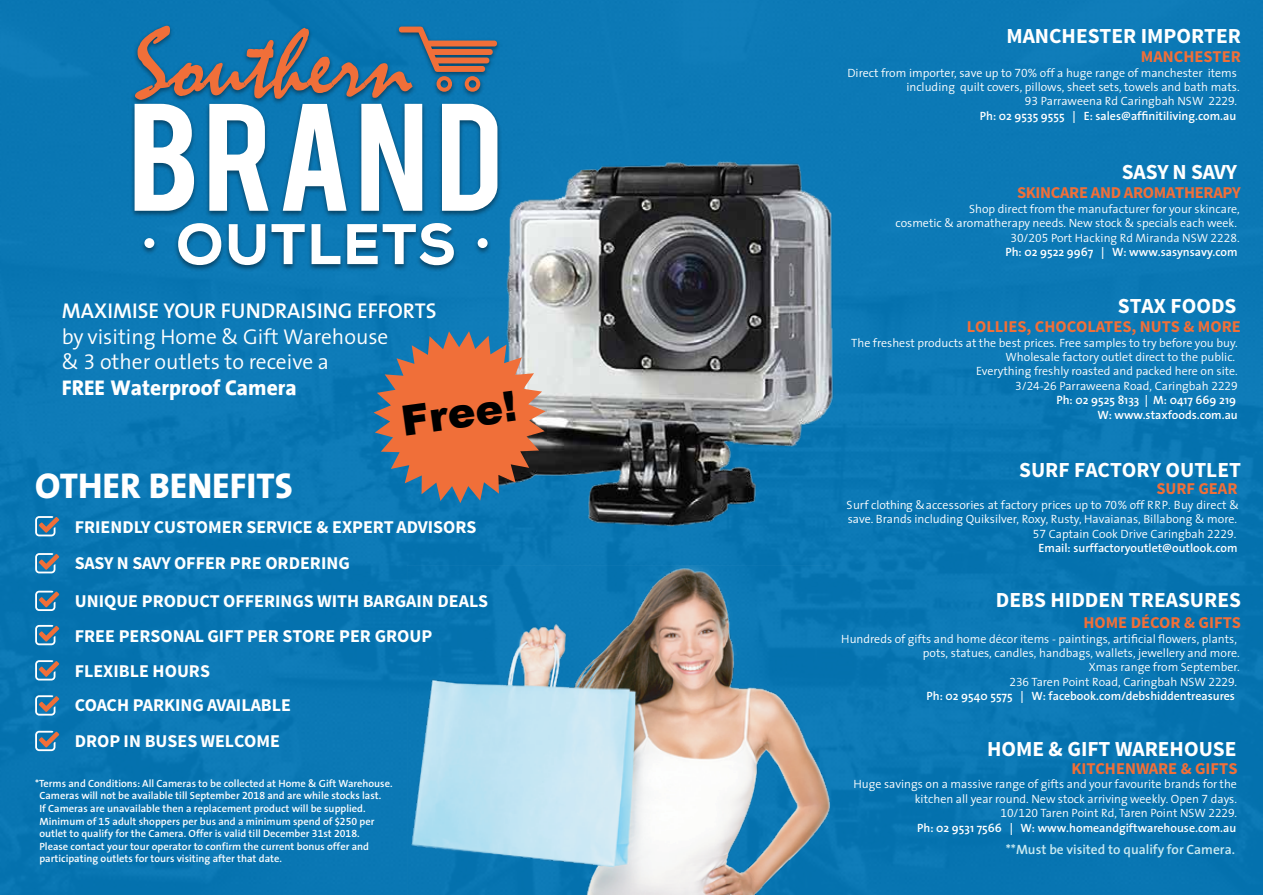
<style>
.page{position:relative;width:1263px;height:895px;background:#0b78b5}
.page>*{position:absolute;margin:0;border:0;box-sizing:border-box;transform-origin:0 0}
.t1{font:900 41.7px "Arial";color:#000}
.t2{font:36px "The Sans Extra Bold Caps";color:#fff}
.t3{font:700 21.45px "Source Sans Pro";color:#fff}
.t4{font:300 21.45px/25.8px "The Sans CPQ Semi";color:#fff}
.t5{font:600 21.45px "The Sans";color:#fff}
.t6{font:800 21.45px "The Sans";color:#fff}
.t7{font:700 18px/36px "Source Sans Pro";color:#fff}
.t8{font:700 16.5px "Source Sans Pro";color:#f06f39}
.t9{font:700 16.5px "Source Sans Pro";letter-spacing:-.02em;color:#f06f39}
.t10{font:600 13.5px "The Sans";color:#caeaf1}
.t11{font:300 12px/14.4px "The Sans CPQ Semi";color:#fff;text-align:right}
.t12{font:600 12px/14.4px "The Sans";color:#fff;text-align:right}
.t13{font:700 10.5px/12.6px "The Sans CPQ Semi";color:#fff}
</style>
<div class="page">
<img style="left:411px;top:567px;width:419px;height:328px">
<img style="left:132px;top:25px;width:367px;height:245px">
<div style="left:144px;top:238px;width:10px;height:10px;background:#fff;border-radius:50%"></div>
<svg style="left:135px;top:26px;width:363px;height:185px"></svg>
<svg style="left:178px;top:223px;width:43px;height:42px"></svg>
<svg style="left:229px;top:224px;width:36px;height:41px"></svg>
<svg style="left:271px;top:224px;width:8px;height:40px"></svg>
<svg style="left:35px;top:591px;width:24px;height:20px"></svg>
<svg style="left:35px;top:553px;width:24px;height:20px"></svg>
<svg style="left:35px;top:695px;width:24px;height:20px"></svg>
<svg style="left:35px;top:516px;width:24px;height:20px"></svg>
<svg style="left:35px;top:625px;width:24px;height:20px"></svg>
<svg style="left:35px;top:731px;width:24px;height:20px"></svg>
<svg style="left:35px;top:660px;width:24px;height:20px"></svg>
<img style="left:279px;top:116px;width:554px;height:451px">
<svg style="left:373px;top:331px;width:173px;height:172px"></svg>
<h3 class="t5" style="left:62px;top:293px;width:376px">MAXIMISE YOUR FUNDRAISING EFFORTS</h3>
<h3 class="t4" style="left:62px;top:324px;width:328px">by visiting Home &amp; Gift Warehouse &amp; 3 other outlets to receive a</h3>
<h3 class="t6" style="left:62px;top:370px;width:236px">FREE Waterproof Camera</h3>
<h1 class="t1" style="left:397px;top:391px;width:117px;rotate:-8deg">Free!</h1>
<h2 class="t2" style="left:35px;top:455px;width:259px">OTHER BENEFITS</h2>
<h3 class="t7" style="left:75px;top:510px;width:403px">FRIENDLY CUSTOMER SERVICE &amp; EXPERT ADVISORS<br>SASY N SAVY OFFER PRE ORDERING</h3>
<h3 class="t7" style="left:75px;top:584px;width:415px">UNIQUE PRODUCT OFFERINGS WITH BARGAIN DEALS</h3>
<h3 class="t7" style="left:75px;top:618px;width:359px">FREE PERSONAL GIFT PER STORE PER GROUP</h3>
<h3 class="t7" style="left:75px;top:653px;width:137px">FLEXIBLE HOURS</h3>
<h3 class="t7" style="left:75px;top:687px;width:218px">COACH PARKING AVAILABLE<br>DROP IN BUSES WELCOME</h3>
<p class="t13" style="left:39px;top:777px;width:355px;text-indent:-4px">*Terms and Conditions: All Cameras to be collected at Home &amp; Gift Warehouse.<br>Cameras will not be available till September 2018 and are while stocks last.<br>If Cameras are unavailable then a replacement product will be supplied.<br>Minimum of 15 adult shoppers per bus and a minimum spend of $250 per outlet to qualify for the Camera. Offer is valid till December 31st 2018.<br>Please contact your tour operator to confirm the current bonus offer and participating outlets for tours visiting after that date.</p>
<h3 class="t3" style="left:1006px;top:22px;width:236px">MANCHESTER IMPORTER</h3>
<p class="t11" style="left:847px;top:66px;width:394px">Direct from importer, save up to 70% off a huge range of manchester items including quilt covers, pillows, sheet sets, towels and bath mats.<br>93 Parraweena Rd Caringbah NSW 2229.</p>
<p class="t12" style="left:980px;top:108px;width:258px">Ph: 02 9535 9555 | E: sales@affinitiliving.com.au</p>
<h3 class="t8" style="left:1141px;top:46px;width:101px">MANCHESTER</h3>
<h3 class="t3" style="left:1122px;top:158px;width:117px">SASY N SAVY</h3>
<p class="t11" style="left:895px;top:202px;width:345px">Shop direct from the manufacturer for your skincare,<br>cosmetic &amp; aromatherapy needs. New stock &amp; specials each week.<br>30/205 Port Hacking Rd Miranda NSW 2228.</p>
<p class="t12" style="left:1005px;top:244px;width:234px">Ph: 02 9522 9967 | W: www.sasynsavy.com</p>
<h3 class="t9" style="left:1017px;top:182px;width:225px">SKINCARE AND AROMATHERAPY</h3>
<h3 class="t3" style="left:1118px;top:292px;width:120px">STAX FOODS</h3>
<p class="t11" style="left:851px;top:336px;width:388px">The freshest products at the best prices. Free samples to try before you buy.<br>Wholesale factory outlet direct to the public.<br>Everything freshly roasted and packed here on site.<br>3/24-26 Parraweena Road, Caringbah 2229</p>
<p class="t12" style="left:1056px;top:392px;width:183px">Ph: 02 9525 8133 | M: 0417 669 219<br>W: www.staxfoods.com.au</p>
<h3 class="t8" style="left:967px;top:316px;width:276px">LOLLIES, CHOCOLATES, NUTS &amp; MORE</h3>
<h3 class="t3" style="left:1019px;top:456px;width:223px">SURF FACTORY OUTLET</h3>
<p class="t11" style="left:846px;top:498px;width:394px">Surf clothing &amp;accessories at factory prices up to 70% off RRP. Buy direct &amp; save. Brands including Quiksilver, Roxy, Rusty, Havaianas, Billabong &amp; more.<br>57 Captain Cook Drive Caringbah 2229.</p>
<p class="t12" style="left:1038px;top:540px;width:200px">Email: surffactoryoutlet@outlook.com</p>
<h3 class="t8" style="left:1156px;top:478px;width:83px">SURF GEAR</h3>
<h3 class="t3" style="left:996px;top:586px;width:247px">DEBS HIDDEN TREASURES</h3>
<p class="t11" style="left:841px;top:632px;width:400px">Hundreds of gifts and home décor items - paintings, artificial flowers, plants, pots, statues, candles, handbags, wallets, jewellery and more.<br>Xmas range from September.<br>236 Taren Point Road, Caringbah NSW 2229.</p>
<p class="t12" style="left:926px;top:689px;width:310px">Ph: 02 9540 5575 | W: facebook.com/debshiddentreasures</p>
<h3 class="t8" style="left:1083px;top:612px;width:159px">HOME DÉCOR &amp; GIFTS</h3>
<h3 class="t3" style="left:987px;top:735px;width:251px">HOME &amp; GIFT WAREHOUSE</h3>
<p class="t11" style="left:853px;top:777px;width:385px">Huge savings on a massive range of gifts and your favourite brands for the kitchen all year round. New stock arriving weekly. Open 7 days.<br>10/120 Taren Point Rd, Taren Point NSW 2229.</p>
<p class="t12" style="left:917px;top:820px;width:320px">Ph: 02 9531 7566 | W: www.homeandgiftwarehouse.com.au</p>
<p class="t10" style="left:1006px;top:838px;width:231px">**Must be visited to qualify for Camera.</p>
<h3 class="t8" style="left:1071px;top:758px;width:168px">KITCHENWARE &amp; GIFTS</h3>
</div>
